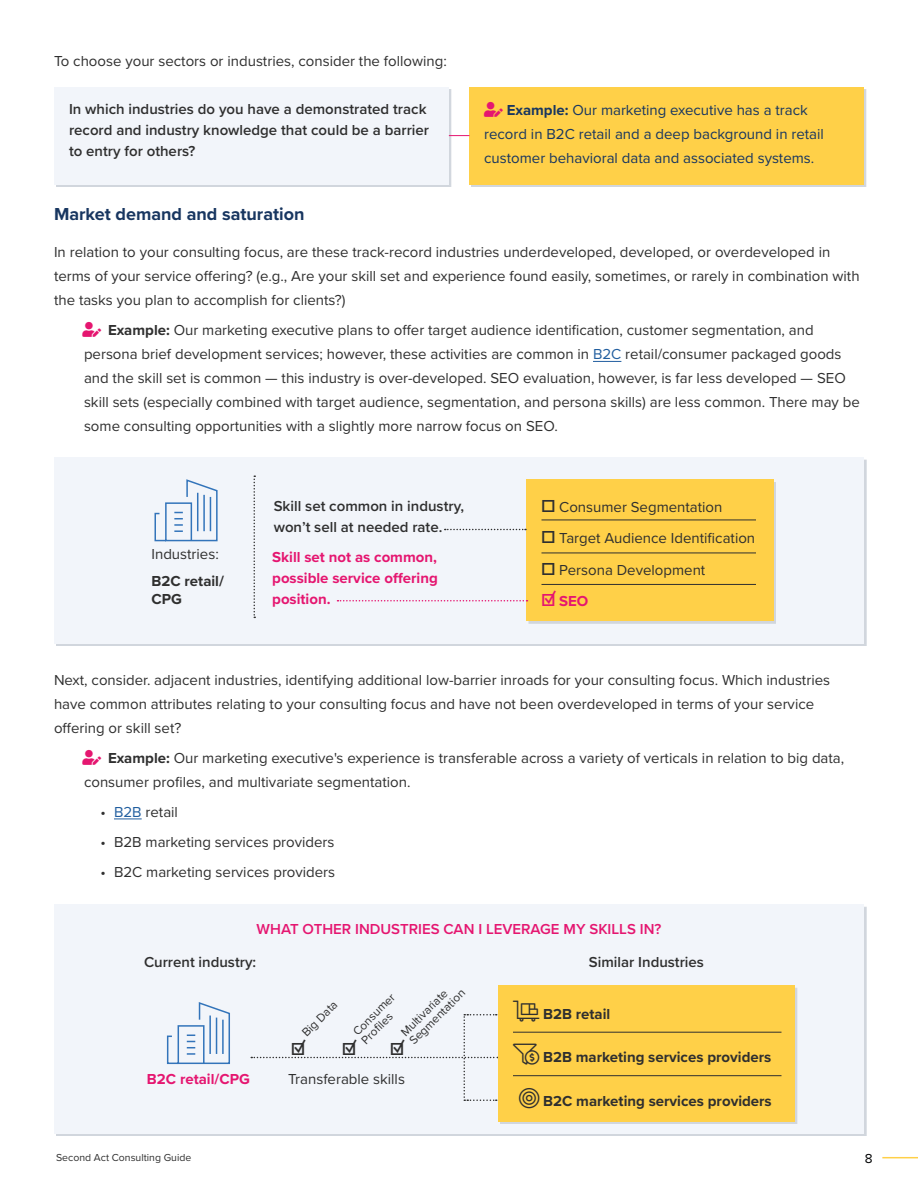
<style>
.page{position:relative;width:918px;height:1188px;background:#fff}
.page>*{position:absolute;margin:0;border:0;box-sizing:border-box;transform-origin:0 0}
.t1{font:700 21px "Proxima Nova";color:#2f2f2f}
.t2{font:700 18px "Proxima Nova";color:#183660}
.t3{font:15px/24px "Proxima Nova";color:#2f2f2f}
.t4{font:600 15px/21px "Proxima Nova";color:#2f2f2f}
.t5{font:15px/24px "Proxima Nova";color:#183660}
.t6{font:700 15px/18px "Proxima Nova";color:#2f2f2f}
.t7{font:700 15px/21px "Proxima Nova";color:#e51670;text-align:justify}
.t8{font:600 15px "Proxima Nova";color:#e51670}
.t9{font:13.5px "Proxima Nova";color:#020304}
.t10{font:12px/12px "Proxima Nova";color:#2f2f2f}
.t11{font:10.5px "Proxima Nova";color:#2f2f2f}
.s1{font-weight:700}
.s2{color:#215e9f}
.s3{font-weight:700;font-size:21px}
.s4{font-size:21px}
</style>
<div class="page">
<hr style="left:882px;top:1157px;width:36px;height:1px;background:#ffd048">
<svg style="left:593px;top:361px;width:28px;height:1px"></svg>
<svg style="left:114px;top:819px;width:28px;height:1px"></svg>
<svg style="left:56px;top:89px;width:395px;height:97px"></svg>
<div style="left:54px;top:87px;width:395px;height:97px;background:#f2f5fa"></div>
<svg style="left:471px;top:89px;width:395px;height:97px"></svg>
<div style="left:469px;top:87px;width:395px;height:97px;background:#ffd048"></div>
<svg style="left:449px;top:135px;width:21px;height:1px"></svg>
<div style="left:54px;top:458px;width:810px;height:186px;background:#f2f5fa"></div>
<div style="left:529px;top:482px;width:247px;height:141px;background:#d1d6dd"></div>
<div style="left:526px;top:480px;width:248px;height:141px;background:#ffd048"></div>
<svg style="left:338px;top:600px;width:189px;height:2px"></svg>
<svg style="left:445px;top:529px;width:81px;height:1px"></svg>
<hr style="left:542px;top:584px;width:214px;height:1px;background:#2f2f2f">
<hr style="left:542px;top:553px;width:214px;height:1px;background:#2f2f2f">
<hr style="left:542px;top:520px;width:214px;height:1px;background:#2f2f2f">
<svg style="left:154px;top:479px;width:64px;height:63px"></svg>
<svg style="left:254px;top:476px;width:1px;height:142px"></svg>
<div style="left:54px;top:904px;width:810px;height:230px;background:#f2f5fa"></div>
<svg style="left:166px;top:1002px;width:64px;height:63px"></svg>
<div style="left:500px;top:988px;width:297px;height:136px;background:#d1d6dd"></div>
<div style="left:498px;top:986px;width:297px;height:136px;background:#ffd048"></div>
<hr style="left:513px;top:1075px;width:269px;height:1px;background:#2f2f2f">
<hr style="left:513px;top:1032px;width:269px;height:1px;background:#2f2f2f">
<svg style="left:251px;top:1014px;width:247px;height:87px"></svg>
<p class="t3" style="left:54px;top:48px;width:394px">To choose your sectors or industries, consider the following:</p>
<p class="t4" style="left:69px;top:98px;width:362px">In which industries do you have a demonstrated track record and industry knowledge that could be a barrier to entry for others?</p>
<p class="t5" style="left:484px;top:97px;width:341px;text-indent:23px"><span class="s1">Example:</span> Our marketing executive has a track record in B2C retail and a deep background in retail customer behavioral data and associated systems.</p>
<p class="t2" style="left:54px;top:200px;width:252px">Market demand and saturation</p>
<p class="t3" style="left:54px;top:239px;width:807px">In relation to your consulting focus, are these track-record industries underdeveloped, developed, or overdeveloped in terms of your service offering? (e.g., Are your skill set and experience found easily, sometimes, or rarely in combination with the tasks you plan to accomplish for clients?)</p>
<p class="t3" style="left:84px;top:317px;width:777px;text-indent:24px"><span class="s1">Example:</span> Our marketing executive plans to offer target audience identification, customer segmentation, and persona brief development services; however, these activities are common in <span class="s2">B2C</span> retail/consumer packaged goods and the skill set is common — this industry is over-developed. SEO evaluation, however, is far less developed — SEO skill sets (especially combined with target audience, segmentation, and persona skills) are less common. There may be some consulting opportunities with a slightly more narrow focus on SEO.</p>
<p class="t3" style="left:152px;top:541px;width:69px">Industries:</p>
<p class="t6" style="left:152px;top:571px;width:74px">B2C retail/<br>CPG</p>
<p class="t4" style="left:274px;top:495px;width:192px">Skill set common in industry, won’t sell at needed rate.</p>
<p class="t7" style="left:272px;top:546px;width:167px">Skill set not as common, possible service offering position.</p>
<p class="t3" style="left:542px;top:490px;width:215px;line-height:31.5px"><span class="s3">☐</span> Consumer Segmentation<br><span class="s3">☐</span> Target Audience Identification <span class="s3">☐</span> Persona Development</p>
<p class="t7" style="left:542px;top:590px;width:48px"><span class="s4">☑</span> SEO</p>
<p class="t3" style="left:54px;top:667px;width:778px">Next, consider. adjacent industries, identifying additional low-barrier inroads for your consulting focus. Which industries have common attributes relating to your consulting focus and have not been overdeveloped in terms of your service offering or skill set?</p>
<p class="t3" style="left:84px;top:745px;width:762px;text-indent:24px"><span class="s1">Example:</span> Our marketing executive's experience is transferable across a variety of verticals in relation to big data, consumer profiles, and multivariate segmentation.</p>
<p class="t3" style="left:100px;top:799px;width:79px">• <span class="s2">B2B</span> retail</p>
<p class="t3" style="left:100px;top:829px;width:236px">• B2B marketing services providers</p>
<p class="t3" style="left:100px;top:859px;width:236px">• B2C marketing services providers</p>
<p class="t8" style="left:257px;top:918px;width:406px">WHAT OTHER INDUSTRIES CAN I LEVERAGE MY SKILLS IN?</p>
<p class="t4" style="left:144px;top:951px;width:114px">Current industry:</p>
<p class="t7" style="left:147px;top:1069px;width:104px">B2C retail/CPG</p>
<p class="t10" style="left:398px;top:1030px;width:75px;rotate:-45deg">Multivariate<br>Segmentation</p>
<p class="t10" style="left:350px;top:1029px;width:56px;rotate:-45deg">Consumer<br>Profi les</p>
<p class="t10" style="left:299px;top:1030px;width:46px;rotate:-45deg">Big Data</p>
<h1 class="t1" style="left:291px;top:1032px;width:15px">☑</h1>
<h1 class="t1" style="left:342px;top:1032px;width:15px">☑</h1>
<h1 class="t1" style="left:390px;top:1032px;width:15px">☑</h1>
<p class="t3" style="left:288px;top:1067px;width:119px">Transferable skills</p>
<p class="t4" style="left:589px;top:951px;width:117px">Similar Industries</p>
<p class="t6" style="left:513px;top:1005px;width:99px">□●●●▼●▼ B2B retail</p>
<p class="t6" style="left:513px;top:1048px;width:260px">◆■■●□●● B2B marketing services providers</p>
<p class="t6" style="left:519px;top:1092px;width:254px">◆●●▲ B2C marketing services providers</p>
<p class="t11" style="left:56px;top:1150px;width:137px">Second Act Consulting Guide</p>
<p class="t9" style="left:865px;top:1148px;width:9px">8</p>
</div>
